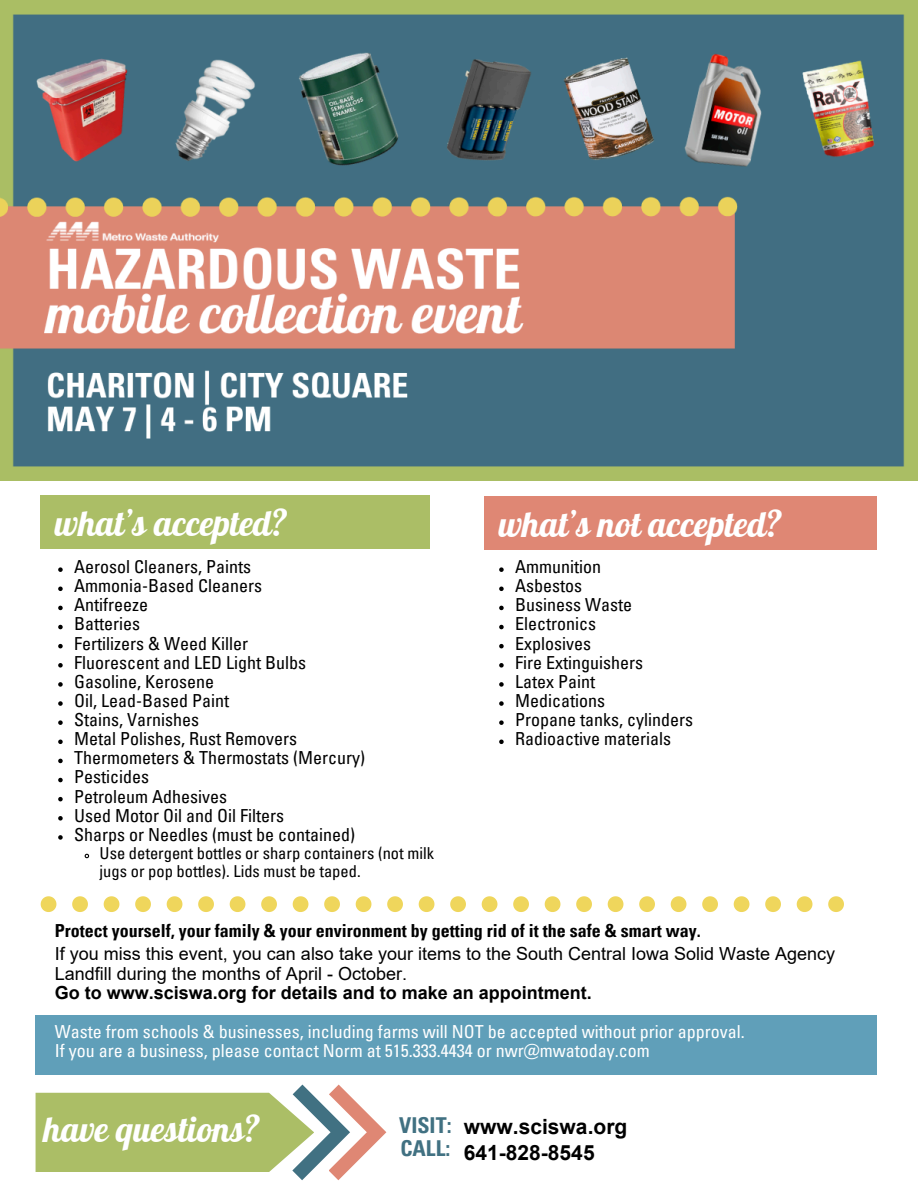
<style>
.page{position:relative;width:918px;height:1188px;background:#fff}
.page>*{position:absolute;margin:0;border:0;box-sizing:border-box;transform-origin:0 0}
.t1{font:35.55px "Lobster";color:#fff}
.t2{font:35.4px "Lobster";color:#fff}
.t3{font:700 condensed 21.9px "Univers LT Pro";color:#417182}
.t4{font:700 21px/27px "Arial";color:#000}
.t5{font:condensed 18px "Univers LT Pro";color:#000}
.t6{font:18px/23.2px "Arial";color:#000}
.t7{font:condensed 18px "Univers LT Pro";color:#fff}
.t8{font:700 18px "Arial";color:#000}
.t9{font:condensed 16.5px/18px "Univers LT Pro";color:#000}
.s1{font-family:"Univers LT Pro";font-weight:700;font-stretch:condensed}
</style>
<div class="page">
<img style="left:0;top:0;width:918px;height:480px">
<svg style="left:41px;top:896px;width:803px;height:16px"></svg>
<div style="left:41px;top:495px;width:389px;height:54px;background:#abbe66"></div>
<div style="left:485px;top:496px;width:392px;height:54px;background:#df8774"></div>
<svg style="left:36px;top:1085px;width:350px;height:95px"></svg>
<div style="left:36px;top:1015px;width:841px;height:59px;background:#609fb9"></div>
<svg style="left:58px;top:567px;width:5px;height:5px"></svg>
<svg style="left:58px;top:587px;width:5px;height:4px"></svg>
<svg style="left:58px;top:606px;width:5px;height:4px"></svg>
<svg style="left:58px;top:625px;width:5px;height:4px"></svg>
<svg style="left:58px;top:644px;width:5px;height:4px"></svg>
<svg style="left:58px;top:663px;width:5px;height:5px"></svg>
<svg style="left:58px;top:682px;width:5px;height:5px"></svg>
<svg style="left:58px;top:701px;width:5px;height:5px"></svg>
<svg style="left:58px;top:720px;width:5px;height:5px"></svg>
<svg style="left:58px;top:740px;width:5px;height:4px"></svg>
<svg style="left:58px;top:759px;width:5px;height:4px"></svg>
<svg style="left:58px;top:778px;width:5px;height:4px"></svg>
<svg style="left:58px;top:797px;width:5px;height:4px"></svg>
<svg style="left:58px;top:816px;width:5px;height:5px"></svg>
<svg style="left:58px;top:835px;width:5px;height:5px"></svg>
<svg style="left:84px;top:853px;width:6px;height:6px"></svg>
<svg style="left:499px;top:567px;width:5px;height:5px"></svg>
<svg style="left:499px;top:587px;width:5px;height:4px"></svg>
<svg style="left:499px;top:606px;width:5px;height:4px"></svg>
<svg style="left:499px;top:625px;width:5px;height:4px"></svg>
<svg style="left:499px;top:644px;width:5px;height:4px"></svg>
<svg style="left:499px;top:663px;width:5px;height:5px"></svg>
<svg style="left:499px;top:682px;width:5px;height:5px"></svg>
<svg style="left:499px;top:701px;width:5px;height:5px"></svg>
<svg style="left:499px;top:720px;width:5px;height:5px"></svg>
<svg style="left:499px;top:740px;width:5px;height:4px"></svg>
<p class="t1" style="left:55px;top:501px;width:234px">what’s accepted?</p>
<h1 class="t1" style="left:499px;top:501px;width:285px">what’s not accepted?</h1>
<p class="t5" style="left:74px;top:560px;width:178px">Aerosol Cleaners, Paints</p>
<p class="t5" style="left:74px;top:579px;width:189px">Ammonia-Based Cleaners</p>
<p class="t5" style="left:74px;top:598px;width:75px">Antifreeze</p>
<p class="t5" style="left:74px;top:617px;width:67px">Batteries</p>
<p class="t5" style="left:74px;top:637px;width:175px">Fertilizers &amp; Weed Killer</p>
<p class="t5" style="left:74px;top:656px;width:233px">Fluorescent and LED Light Bulbs</p>
<p class="t5" style="left:74px;top:675px;width:141px">Gasoline, Kerosene</p>
<p class="t5" style="left:74px;top:694px;width:156px">Oil, Lead-Based Paint</p>
<p class="t5" style="left:74px;top:713px;width:126px">Stains, Varnishes</p>
<p class="t5" style="left:74px;top:732px;width:224px">Metal Polishes, Rust Removers</p>
<p class="t5" style="left:74px;top:751px;width:292px">Thermometers &amp; Thermostats (Mercury)</p>
<p class="t5" style="left:74px;top:770px;width:76px">Pesticides</p>
<p class="t5" style="left:74px;top:790px;width:154px">Petroleum Adhesives</p>
<p class="t5" style="left:74px;top:809px;width:211px">Used Motor Oil and Oil Filters</p>
<p class="t5" style="left:74px;top:828px;width:282px">Sharps or Needles (must be contained)</p>
<p class="t9" style="left:100px;top:846px;width:336px">Use detergent bottles or sharp containers (not milk jugs or pop bottles). Lids must be taped.</p>
<p class="t5" style="left:515px;top:560px;width:87px">Ammunition</p>
<p class="t5" style="left:515px;top:579px;width:68px">Asbestos</p>
<p class="t5" style="left:515px;top:598px;width:118px">Business Waste</p>
<p class="t5" style="left:515px;top:617px;width:82px">Electronics</p>
<p class="t5" style="left:515px;top:637px;width:77px">Explosives</p>
<p class="t5" style="left:515px;top:656px;width:129px">Fire Extinguishers</p>
<p class="t5" style="left:515px;top:675px;width:81px">Latex Paint</p>
<h3 class="t5" style="left:515px;top:694px;width:91px">Medications</h3>
<p class="t5" style="left:515px;top:713px;width:179px">Propane tanks, cylinders</p>
<p class="t5" style="left:515px;top:732px;width:157px">Radioactive materials</p>
<h1 class="t6" style="left:55px;top:919px;width:782px"><span class="s1">Protect yourself, your family &amp; your environment by getting rid of it the safe &amp; smart way.<br></span>If you miss this event, you can also take your items to the South Central Iowa Solid Waste Agency</h1>
<h1 class="t6" style="left:55px;top:962px;width:354px">Landfill during the months of April - October.</h1>
<p class="t8" style="left:55px;top:980px;width:539px">Go to www.sciswa.org for details and to make an appointment.</p>
<p class="t7" style="left:55px;top:1025px;width:691px">Waste from schools &amp; businesses, including farms will NOT be accepted without prior approval.</p>
<p class="t7" style="left:55px;top:1044px;width:596px">If you are a business, please contact Norm at 515.333.4434 or nwr@mwatoday.com</p>
<p class="t2" style="left:44px;top:1106px;width:218px">have questions?</p>
<h1 class="t3" style="left:399px;top:1117px;width:54px">VISIT:</h1>
<p class="t3" style="left:400px;top:1141px;width:51px">CALL:</p>
<p class="t4" style="left:464px;top:1113px;width:165px">www.sciswa.org<br>641-828-8545</p>
</div>
